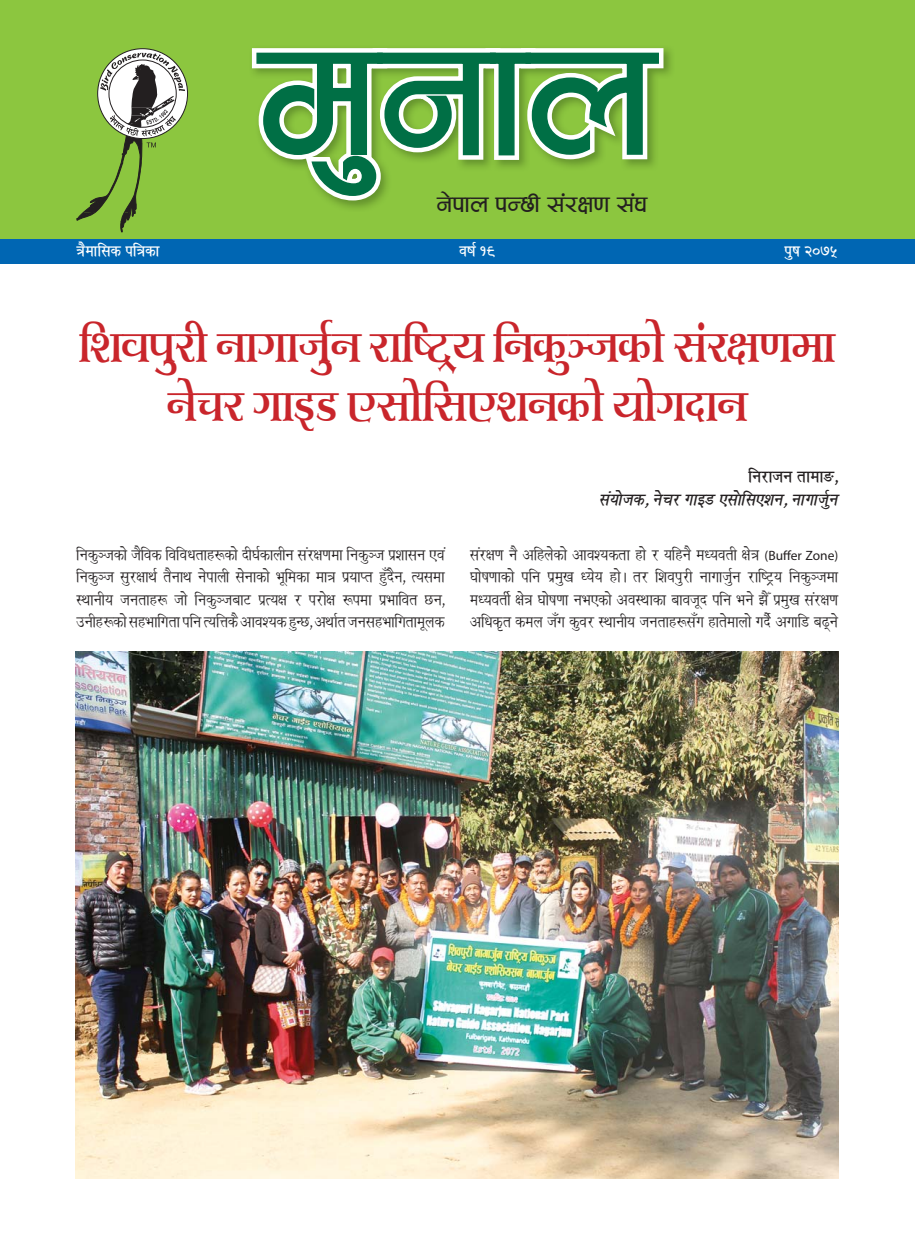
<style>
.page{position:relative;width:915px;height:1255px;background:#fff}
.page>*{position:absolute;margin:0;border:0;box-sizing:border-box;transform-origin:0 0}
.t1{font:700 55.5px/58.5px "CV Mustang";color:#c9252b;text-align:center;scale:.73 1}
.t2{font:30px "CV Akriti";color:#231f20}
.t3{font:italic 700 21px "CV Samsmriti";color:#231f20}
.t4{font:700 21px "CV Samsmriti";color:#231f20}
.t5{font:19.5px/22.5px "CV Samsmriti";color:#231f20;text-align:justify}
.t6{font:700 19.5px "CV Samsmriti";color:#fff}
.s1{font-family:"Myriad Pro";font-size:13.5px}
</style>
<div class="page">
<div style="left:0;top:0;width:914px;height:247px;background:#8cc63f"></div>
<svg style="left:251px;top:48px;width:417px;height:158px"></svg>
<div style="left:0;top:239px;width:914px;height:25px;background:#0066b3"></div>
<svg style="left:77px;top:53px;width:108px;height:179px"></svg>
<img style="left:75px;top:651px;width:763px;height:527px">
<h2 class="t2" style="left:437px;top:184px;width:212px">g]kfn kG5L ;+¦If0f ;+3</h2>
<p class="t6" style="left:77px;top:238px;width:84px">q³dfl;s klqsf</p>
<p class="t6" style="left:459px;top:238px;width:38px">jif{ !(</p>
<p class="t6" style="left:784px;top:238px;width:55px">k'È @)&amp;%</p>
<h1 class="t1" style="left:79px;top:314px;width:1036px">lzjk'/L gfufh'{g /fli6«o lgs'~hsf] ;+¦If0fdf g]r/ ufO8 P;f²l;Pzgsf] of²ubfg</h1>
<p class="t4" style="left:748px;top:462px;width:91px">lg/fhg tfdfª,</p>
<p class="t3" style="left:599px;top:485px;width:240px">;+of]hs, g]r/ ufO8 P;f²l;Pzg, gfufh'{g</p>
<p class="t5" style="left:77px;top:541px;width:371px">lgs'~hsf² h³ljs ljljwtfx¿sf² bL3{sfnLg ;+¦ÔØdf lgs'~h k|zf;g Pj+ lgs'~h ;'¦Ôfy{ t³gfy g²kfnL ;²gfsf² e"ldsf dfq k|ofKt x'“b³g, To;df :yfgLo hgtfx¿ hf² lgs'~haf6 k|ToÔ ¦ k¦f²Ô ¿kdf k|efljt 5g, pgLx¿sf² ;xeflutf klg TolQs³ cfjZos x'G5, cyf{t hg;xeflutfd"ns</p>
<p class="t5" style="left:470px;top:541px;width:369px">;+¦ÔØ g³ clxn²sf² cfjZostf xf² ¦ olxg³ dWojtL Ô²q <span class="s1">(Buffer Zone)<br></span>3f²ÈØfsf² klg k|d'v Wo²o xf²F t¦ lzjk'¦L gfufh'{g ¦fli6«o lgs'~hdf dWojtL{ Ô²q 3f²ÈØf gePsf² cj:yfsf afjh"b klg eg² ´Äk|d'v ;+¦ÔØ clws[t sdn h“u s'j¦ :yfgLo hgtfx¿;“u xft²dfnf² ub³{ cufl8 a9μg²</p>
</div>
